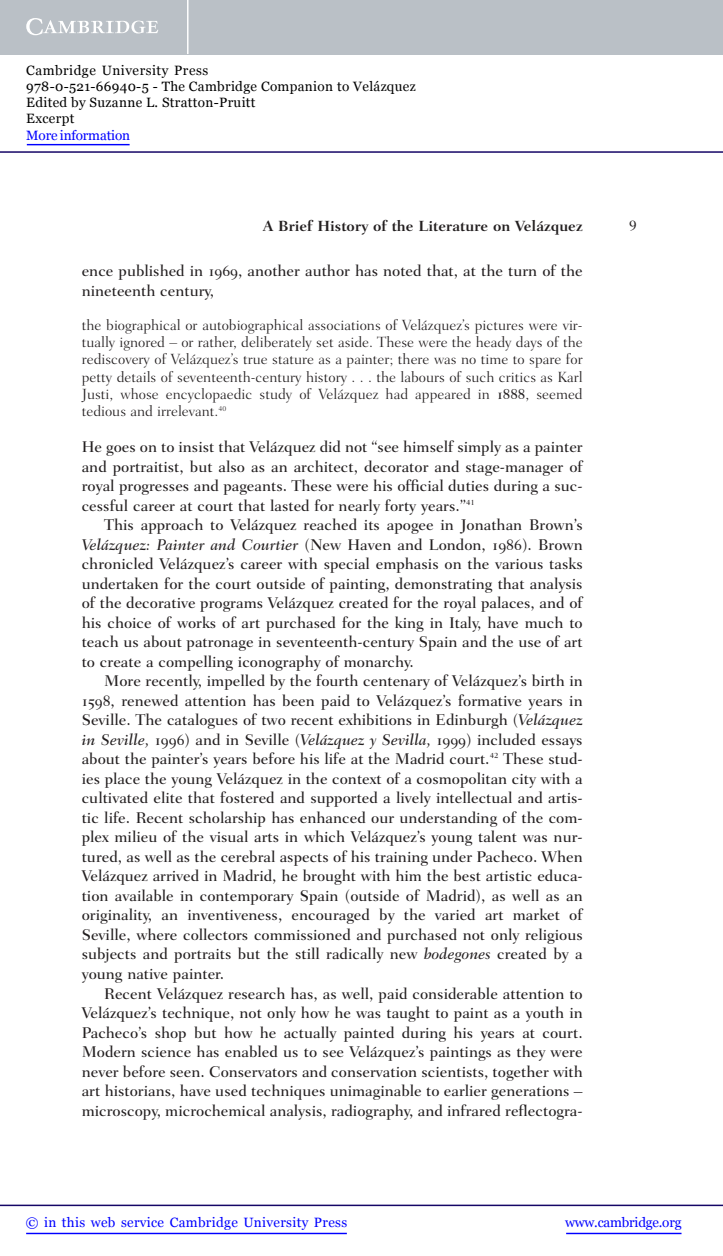
<style>
.page{position:relative;width:723px;height:1256px;background:#fff}
.page>*{position:absolute;margin:0;border:0;box-sizing:border-box;transform-origin:0 0}
.t1{font:500 15.75px/19.5px "Fairfield LH";color:#231f20}
.t2{font:italic 500 15.75px "Fairfield LH";color:#231f20}
.t3{font:300 15px/17.2px "Fairfield LH";color:#231f20;text-align:justify}
.t4{font:700 15px "Fairfield LH";color:#231f20}
.t5{font:15px "Fairfield LH Medium SC";color:#231f20}
.t6{font:13.5px/16.2px "Georgia";letter-spacing:.025em;color:#000}
.t7{font:13.5px "Georgia";letter-spacing:.025em;color:#00f}
.t8{font:13.5px "Georgia";letter-spacing:-.015em;color:#00f}
.t9{font:13.5px "Georgia";letter-spacing:-.01em;color:#00f}
.s1{font-family:"Fairfield LH Medium SC";font-weight:400}
.s2{font-style:normal}
.s3{font-family:"Fairfield LH Medium SC";font-weight:400;font-style:normal}
.s4{font-style:italic}
</style>
<div class="page">
<hr style="left:566px;top:1232px;width:116px;height:1px;background:#00f">
<hr style="left:0;top:1204px;width:723px;height:1px;background:#150666">
<hr style="left:26px;top:1232px;width:321px;height:1px;background:#00f">
<div style="left:0;top:0;width:723px;height:54px;background:#bac0c6"></div>
<svg style="left:26px;top:18px;width:132px;height:17px"></svg>
<hr style="left:187px;top:0;width:2px;height:54px;background:#fff">
<hr style="left:0;top:151px;width:723px;height:2px;background:#150666">
<hr style="left:27px;top:144px;width:103px;height:1px;background:#00f">
<p class="t6" style="left:26px;top:62px;width:391px">Cambridge University Press<br>978-0-521-66940-5 - The Cambridge Companion to Velázquez Edited by Suzanne L. Stratton-Pruitt<br>Excerpt</p>
<p class="t9" style="left:26px;top:127px;width:105px">More information</p>
<p class="t4" style="left:263px;top:220px;width:321px">A Brief History of the Literature on Velázquez</p>
<p class="t5" style="left:629px;top:213px;width:9px">9</p>
<p class="t1" style="left:82px;top:263px;width:502px">ence published in <span class="s1">1969,</span> another author has noted that, at the turn of the nineteenth century,</p>
<p class="t3" style="left:82px;top:317px;width:503px">the biographical or autobiographical associations of Velázquez’s pictures were vir&shy;tually ignored – or rather, deliberately set aside. These were the heady days of the rediscovery of Velázquez’s true stature as a painter; there was no time to spare for petty details of seventeenth-century history . . . the labours of such critics as Karl Justi, whose encyclopaedic study of Velázquez had appeared in <span class="s1">1888</span>, seemed tedious and irrelevant.<sup>40</sup></p>
<p class="t1" style="left:82px;top:438px;width:503px">He goes on to insist that Velázquez did not “see himself simply as a painter</p>
<p class="t1" style="left:82px;top:458px;width:503px">and portraitist, but also as an architect, decorator and stage-manager of</p>
<p class="t1" style="left:82px;top:477px;width:503px">royal progresses and pageants. These were his official duties during a suc-</p>
<p class="t1" style="left:82px;top:497px;width:395px">cessful career at court that lasted for nearly forty years.”<sup>41</sup></p>
<p class="t1" style="left:104px;top:516px;width:480px">This approach to Velázquez reached its apogee in Jonathan Brown’s</p>
<p class="t2" style="left:82px;top:538px;width:503px">Velázquez: Painter and Courtier <span class="s2">(New Haven and London,</span> <span class="s3">1986</span><span class="s2">). Brown</span></p>
<p class="t1" style="left:82px;top:555px;width:502px">chronicled Velázquez’s career with special emphasis on the various tasks</p>
<p class="t1" style="left:82px;top:575px;width:502px">undertaken for the court outside of painting, demonstrating that analysis</p>
<p class="t1" style="left:82px;top:594px;width:503px">of the decorative programs Velázquez created for the royal palaces, and of</p>
<p class="t1" style="left:82px;top:614px;width:503px">his choice of works of art purchased for the king in Italy, have much to</p>
<p class="t1" style="left:82px;top:633px;width:502px">teach us about patronage in seventeenth-century Spain and the use of art</p>
<p class="t1" style="left:82px;top:653px;width:334px">to create a compelling iconography of monarchy.</p>
<p class="t1" style="left:104px;top:672px;width:480px">More recently, impelled by the fourth centenary of Velázquez’s birth in</p>
<p class="t1" style="left:82px;top:692px;width:502px"><span class="s1">1598</span>, renewed attention has been paid to Velázquez’s formative years in</p>
<p class="t1" style="left:82px;top:711px;width:502px">Seville. The catalogues of two recent exhibitions in Edinburgh (<span class="s4">Velázquez</span></p>
<p class="t1" style="left:82px;top:731px;width:502px"><span class="s4">in Seville,</span> <span class="s1">1996</span>) and in Seville (<span class="s4">Velázquez y Sevilla,</span> <span class="s1">1999</span>) included essays</p>
<p class="t1" style="left:82px;top:750px;width:503px">about the painter’s years before his life at the Madrid court.<sup>42</sup> These stud-</p>
<p class="t1" style="left:82px;top:770px;width:502px">ies place the young Velázquez in the context of a cosmopolitan city with a</p>
<p class="t1" style="left:82px;top:789px;width:503px">cultivated elite that fostered and supported a lively intellectual and artis-</p>
<p class="t1" style="left:82px;top:809px;width:503px">tic life. Recent scholarship has enhanced our understanding of the com-</p>
<p class="t1" style="left:82px;top:828px;width:503px">plex milieu of the visual arts in which Velázquez’s young talent was nur-</p>
<p class="t1" style="left:82px;top:848px;width:503px">tured, as well as the cerebral aspects of his training under Pacheco. When</p>
<p class="t1" style="left:82px;top:867px;width:503px">Velázquez arrived in Madrid, he brought with him the best artistic educa-</p>
<p class="t1" style="left:82px;top:887px;width:503px">tion available in contemporary Spain (outside of Madrid), as well as an</p>
<p class="t1" style="left:82px;top:906px;width:502px">originality, an inventiveness, encouraged by the varied art market of</p>
<p class="t1" style="left:82px;top:926px;width:503px">Seville, where collectors commissioned and purchased not only religious</p>
<p class="t1" style="left:82px;top:945px;width:502px">subjects and portraits but the still radically new <span class="s4">bodegones</span> created by a</p>
<p class="t1" style="left:82px;top:965px;width:144px">young native painter.</p>
<p class="t1" style="left:104px;top:984px;width:480px">Recent Velázquez research has, as well, paid considerable attention to</p>
<p class="t1" style="left:82px;top:1004px;width:503px">Velázquez’s technique, not only how he was taught to paint as a youth in</p>
<p class="t1" style="left:82px;top:1023px;width:503px">Pacheco’s shop but how he actually painted during his years at court.</p>
<p class="t1" style="left:82px;top:1043px;width:502px">Modern science has enabled us to see Velázquez’s paintings as they were</p>
<p class="t1" style="left:82px;top:1062px;width:503px">never before seen. Conservators and conservation scientists, together with</p>
<p class="t1" style="left:82px;top:1082px;width:503px">art historians, have used techniques unimaginable to earlier generations –</p>
<p class="t1" style="left:82px;top:1101px;width:503px">microscopy, microchemical analysis, radiography, and infrared reflectogra-</p>
<p class="t7" style="left:26px;top:1214px;width:323px">© in this web service Cambridge University Press</p>
<p class="t8" style="left:565px;top:1214px;width:118px">www.cambridge.org</p>
</div>
